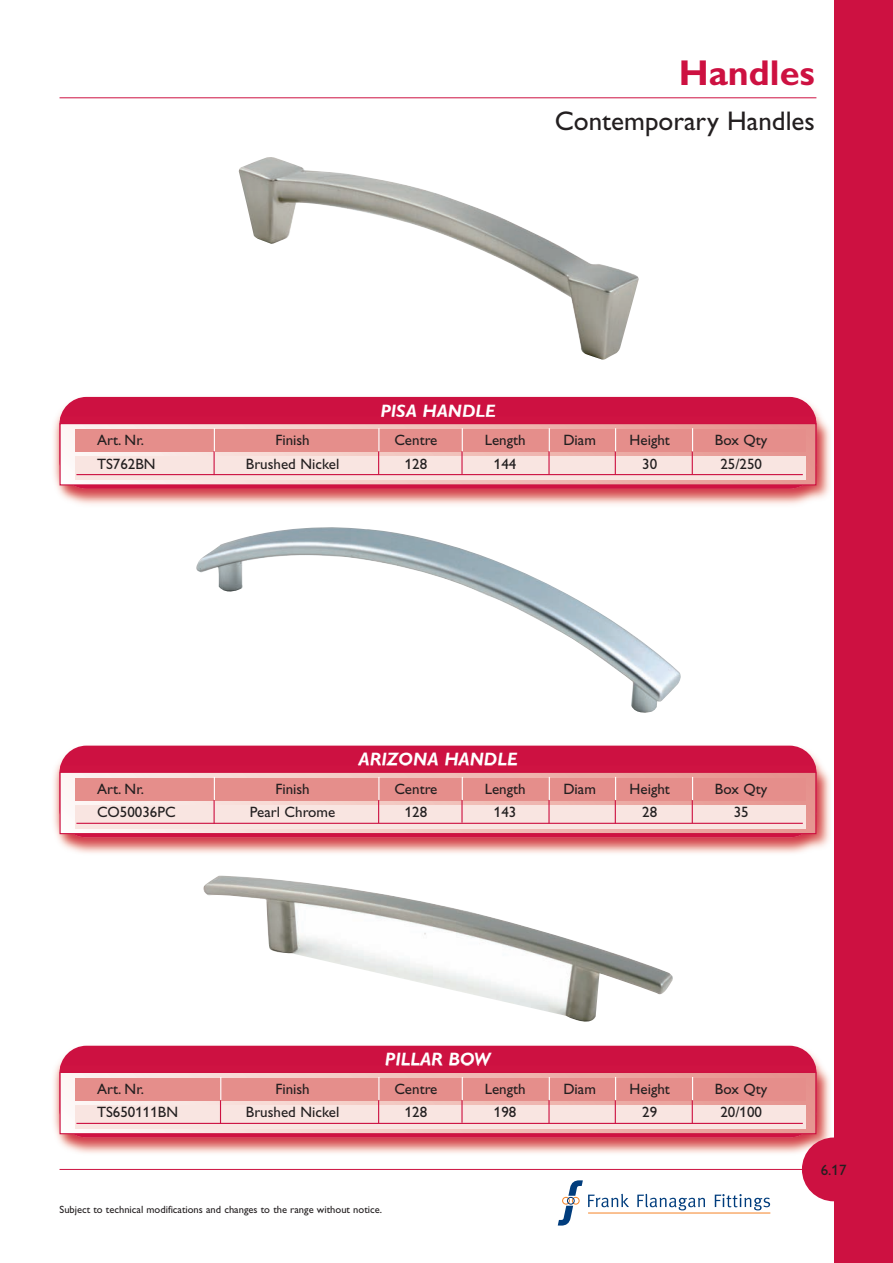
<style>
.page{position:relative;width:893px;height:1263px;background:#fff}
.page>*{position:absolute;margin:0;border:0;box-sizing:border-box;transform-origin:0 0}
.t1{font:700 36px "Gill Alt One";color:#cd1141}
.t2{font:27px "Gill Alt One";color:#231f20}
.t3{font:italic 700 18px "Gill Alt One";color:#fff}
.t4{font:15px "Gill Alt One";color:#231f20}
.t5{font:10.5px "Gill Alt One";color:#231f20}
</style>
<div class="page">
<img style="left:58px;top:1045px;width:763px;height:114px">
<div style="left:60px;top:1046px;width:756px;height:91px;background:#cd1141;border-radius:27px"></div>
<img style="left:53px;top:1065px;width:777px;height:89px">
<img style="left:60px;top:1065px;width:756px;height:72px">
<img style="left:386px;top:1065px;width:102px;height:1px">
<div style="left:61px;top:1073px;width:754px;height:60px;background:linear-gradient(to right,#fef7f4,#e6918a)"></div>
<div style="left:60px;top:1072px;width:756px;height:62px;border:1px solid #cd1141"></div>
<div style="left:75px;top:1078px;width:731px;height:22px;background:#e58e8b"></div>
<div style="left:75px;top:1105px;width:731px;height:24px;background:#f9e5e1"></div>
<svg style="left:220px;top:1077px;width:1px;height:46px"></svg>
<svg style="left:378px;top:1077px;width:1px;height:46px"></svg>
<hr style="left:461px;top:1100px;width:2px;height:23px;background:#cd1141">
<svg style="left:462px;top:1077px;width:1px;height:23px"></svg>
<hr style="left:548px;top:1100px;width:2px;height:24px;background:#cd1141">
<svg style="left:549px;top:1077px;width:1px;height:23px"></svg>
<svg style="left:615px;top:1077px;width:1px;height:46px"></svg>
<svg style="left:692px;top:1077px;width:1px;height:46px"></svg>
<hr style="left:76px;top:1123px;width:727px;height:1px;background:#cd1141">
<img style="left:58px;top:396px;width:762px;height:20px">
<div style="left:60px;top:397px;width:756px;height:91px;background:#cd1141;border-radius:27px"></div>
<img style="left:53px;top:416px;width:777px;height:89px">
<img style="left:60px;top:416px;width:756px;height:72px">
<img style="left:381px;top:416px;width:114px;height:1px">
<div style="left:61px;top:424px;width:754px;height:60px;background:linear-gradient(to right,#fdf7f3,#e6918a)"></div>
<div style="left:60px;top:423px;width:756px;height:62px;border:1px solid #cd1141"></div>
<div style="left:75px;top:429px;width:731px;height:23px;background:#e58e8b"></div>
<div style="left:75px;top:456px;width:731px;height:24px;background:#f9e5e1"></div>
<svg style="left:214px;top:428px;width:1px;height:46px"></svg>
<svg style="left:378px;top:428px;width:1px;height:46px"></svg>
<hr style="left:461px;top:451px;width:2px;height:23px;background:#cd1141">
<svg style="left:462px;top:428px;width:1px;height:23px"></svg>
<hr style="left:548px;top:451px;width:2px;height:24px;background:#cd1141">
<svg style="left:549px;top:428px;width:1px;height:23px"></svg>
<svg style="left:615px;top:428px;width:1px;height:46px"></svg>
<svg style="left:692px;top:428px;width:1px;height:46px"></svg>
<hr style="left:76px;top:474px;width:727px;height:1px;background:#cd1141">
<img style="left:58px;top:745px;width:763px;height:20px">
<div style="left:60px;top:746px;width:756px;height:91px;background:#cd1141;border-radius:27px"></div>
<img style="left:53px;top:765px;width:777px;height:88px">
<img style="left:60px;top:765px;width:756px;height:72px">
<img style="left:358px;top:765px;width:159px;height:1px">
<div style="left:61px;top:773px;width:754px;height:60px;background:linear-gradient(to right,#fdf7f3,#e6918a)"></div>
<div style="left:60px;top:772px;width:756px;height:62px;border:1px solid #cd1141"></div>
<div style="left:75px;top:778px;width:731px;height:22px;background:#e58e8b"></div>
<div style="left:75px;top:805px;width:731px;height:23px;background:#f9e5e1"></div>
<svg style="left:214px;top:777px;width:1px;height:46px"></svg>
<svg style="left:378px;top:777px;width:1px;height:46px"></svg>
<hr style="left:461px;top:800px;width:2px;height:23px;background:#cd1141">
<svg style="left:462px;top:777px;width:1px;height:23px"></svg>
<hr style="left:548px;top:800px;width:2px;height:23px;background:#cd1141">
<svg style="left:549px;top:777px;width:1px;height:23px"></svg>
<svg style="left:615px;top:777px;width:1px;height:46px"></svg>
<svg style="left:692px;top:777px;width:1px;height:46px"></svg>
<hr style="left:76px;top:823px;width:727px;height:1px;background:#cd1141">
<div style="left:802px;top:1137px;width:64px;height:64px;background:#cd1141;border-radius:50%"></div>
<div style="left:834px;top:0;width:59px;height:1263px;background:#cd1141"></div>
<svg style="left:558px;top:1180px;width:71px;height:45px"></svg>
<svg style="left:637px;top:1194px;width:68px;height:16px"></svg>
<svg style="left:715px;top:1194px;width:55px;height:16px"></svg>
<hr style="left:588px;top:1212px;width:182px;height:1px;background:#f58427">
<hr style="left:60px;top:97px;width:756px;height:1px;background:#cd1141">
<hr style="left:60px;top:1169px;width:798px;height:1px;background:#cd1141">
<img style="left:238px;top:157px;width:401px;height:203px">
<img style="left:196px;top:527px;width:485px;height:186px">
<img style="left:203px;top:875px;width:470px;height:147px">
<h1 class="t1" style="left:679px;top:59px;width:138px">Handles</h1>
<h2 class="t2" style="left:555px;top:111px;width:262px">Contemporary Handles</h2>
<p class="t3" style="left:380px;top:404px;width:117px">PISA HANDLE</p>
<p class="t4" style="left:97px;top:435px;width:49px">Art. Nr.</p>
<p class="t4" style="left:275px;top:435px;width:36px">Finish</p>
<p class="t4" style="left:394px;top:435px;width:45px">Centre</p>
<p class="t4" style="left:485px;top:435px;width:42px">Length</p>
<p class="t4" style="left:563px;top:435px;width:34px">Diam</p>
<p class="t4" style="left:630px;top:435px;width:42px">Height</p>
<p class="t4" style="left:715px;top:435px;width:54px">Box Qty</p>
<p class="t4" style="left:97px;top:458px;width:60px">TS762BN</p>
<p class="t4" style="left:246px;top:458px;width:95px">Brushed Nickel</p>
<p class="t4" style="left:405px;top:458px;width:24px">128</p>
<p class="t4" style="left:494px;top:458px;width:24px">144</p>
<p class="t4" style="left:642px;top:458px;width:16px">30</p>
<p class="t4" style="left:720px;top:458px;width:43px">25/250</p>
<p class="t3" style="left:358px;top:752px;width:161px">ARIZONA HANDLE</p>
<p class="t4" style="left:97px;top:783px;width:49px">Art. Nr.</p>
<p class="t4" style="left:275px;top:783px;width:36px">Finish</p>
<p class="t4" style="left:394px;top:783px;width:45px">Centre</p>
<p class="t4" style="left:485px;top:783px;width:42px">Length</p>
<p class="t4" style="left:563px;top:783px;width:34px">Diam</p>
<p class="t4" style="left:630px;top:783px;width:42px">Height</p>
<p class="t4" style="left:715px;top:783px;width:54px">Box Qty</p>
<p class="t4" style="left:97px;top:807px;width:80px">CO50036PC</p>
<p class="t4" style="left:250px;top:807px;width:87px">Pearl Chrome</p>
<p class="t4" style="left:405px;top:807px;width:24px">128</p>
<p class="t4" style="left:494px;top:807px;width:24px">143</p>
<p class="t4" style="left:642px;top:807px;width:16px">28</p>
<p class="t4" style="left:734px;top:807px;width:16px">35</p>
<p class="t3" style="left:385px;top:1052px;width:108px">PILLAR BOW</p>
<p class="t4" style="left:97px;top:1083px;width:49px">Art. Nr.</p>
<p class="t4" style="left:275px;top:1083px;width:36px">Finish</p>
<p class="t4" style="left:394px;top:1083px;width:45px">Centre</p>
<p class="t4" style="left:485px;top:1083px;width:42px">Length</p>
<p class="t4" style="left:563px;top:1083px;width:34px">Diam</p>
<p class="t4" style="left:630px;top:1083px;width:42px">Height</p>
<p class="t4" style="left:715px;top:1083px;width:54px">Box Qty</p>
<p class="t4" style="left:97px;top:1107px;width:83px">TS650111BN</p>
<p class="t4" style="left:246px;top:1107px;width:95px">Brushed Nickel</p>
<p class="t4" style="left:405px;top:1107px;width:24px">128</p>
<p class="t4" style="left:494px;top:1107px;width:24px">198</p>
<p class="t4" style="left:642px;top:1107px;width:16px">29</p>
<p class="t4" style="left:720px;top:1107px;width:43px">20/100</p>
<p class="t5" style="left:60px;top:1205px;width:324px">Subject to technical modifications and changes to the range without notice.</p>
<p class="t4" style="left:821px;top:1164px;width:27px">6.17</p>
</div>
